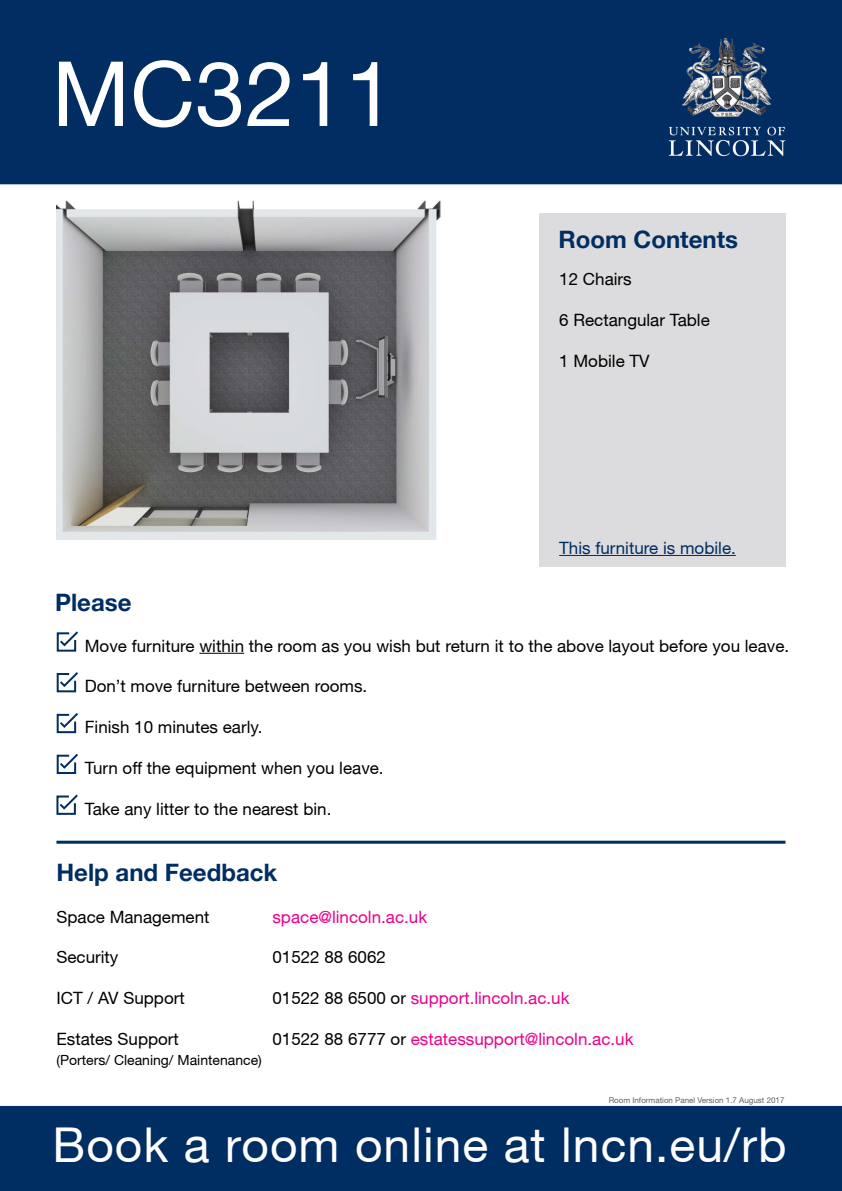
<style>
.page{position:relative;width:842px;height:1191px;background:#fff}
.page>*{position:absolute;margin:0;border:0;box-sizing:border-box;transform-origin:0 0}
.t1{font:90px "Helvetica Neue";color:#fff}
.t2{font:48px "Helvetica Neue";letter-spacing:.02em;color:#fff}
.t3{font:700 24px "Helvetica Neue";color:#002d62}
.t4{font:17px "Helvetica Neue";color:#000}
.t5{font:17px "Helvetica Neue";color:#ec008c}
.t6{font:17px "Helvetica Neue";color:#002d62}
.t7{font:14px "Helvetica Neue";color:#000}
.t8{font:8px "Helvetica Neue";color:#5e6168}
.s1{color:#000}
</style>
<div class="page">
<div style="left:539px;top:213px;width:246px;height:353px;background:#dcdcde"></div>
<div style="left:0;top:0;width:842px;height:184px;background:#012d62"></div>
<div style="left:0;top:1106px;width:842px;height:85px;background:#002d62"></div>
<img style="left:660px;top:29px;width:134px;height:135px">
<hr style="left:56px;top:840px;width:729px;height:3px;background:#002d62">
<hr style="left:199px;top:653px;width:45px;height:1px;background:#000">
<svg style="left:56px;top:631px;width:22px;height:21px"></svg>
<svg style="left:56px;top:672px;width:22px;height:21px"></svg>
<svg style="left:56px;top:713px;width:22px;height:21px"></svg>
<svg style="left:56px;top:753px;width:22px;height:21px"></svg>
<svg style="left:56px;top:794px;width:22px;height:21px"></svg>
<hr style="left:559px;top:555px;width:177px;height:1px;background:#002d62">
<img style="left:56px;top:200px;width:385px;height:339px">
<h1 class="t1" style="left:52px;top:40px;width:345px">MC3211</h1>
<h3 class="t3" style="left:55px;top:587px;width:78px">Please</h3>
<h3 class="t3" style="left:558px;top:225px;width:181px">Room Contents</h3>
<p class="t4" style="left:559px;top:269px;width:74px">12 Chairs</p>
<p class="t4" style="left:559px;top:310px;width:152px">6 Rectangular Table</p>
<p class="t4" style="left:559px;top:350px;width:92px">1 Mobile TV</p>
<p class="t6" style="left:559px;top:537px;width:178px">This furniture is mobile.</p>
<p class="t4" style="left:85px;top:635px;width:706px">Move furniture within the room as you wish but return it to the above layout before you leave.</p>
<p class="t4" style="left:85px;top:676px;width:284px">Don’t move furniture between rooms.</p>
<p class="t4" style="left:85px;top:717px;width:179px">Finish 10 minutes early.</p>
<p class="t4" style="left:85px;top:758px;width:300px">Turn off the equipment when you leave.</p>
<p class="t4" style="left:85px;top:798px;width:248px">Take any litter to the nearest bin.</p>
<h3 class="t3" style="left:56px;top:857px;width:222px">Help and Feedback</h3>
<p class="t4" style="left:56px;top:906px;width:155px">Space Management</p>
<p class="t5" style="left:272px;top:906px;width:156px">space@lincoln.ac.uk</p>
<p class="t4" style="left:56px;top:947px;width:64px">Security</p>
<p class="t4" style="left:272px;top:947px;width:115px">01522 88 6062</p>
<p class="t4" style="left:56px;top:988px;width:130px">ICT / AV Support</p>
<p class="t5" style="left:272px;top:988px;width:299px"><span class="s1">01522 88 6500 or</span> support.lincoln.ac.uk</p>
<p class="t4" style="left:56px;top:1028px;width:124px">Estates Support</p>
<p class="t5" style="left:272px;top:1028px;width:362px"><span class="s1">01522 88 6777 or</span> estatessupport@lincoln.ac.uk</p>
<p class="t7" style="left:56px;top:1052px;width:207px">(Porters/ Cleaning/ Maintenance)</p>
<p class="t8" style="left:609px;top:1095px;width:177px">Room Information Panel Version 1.7 August 2017</p>
<h2 class="t2" style="left:52px;top:1116px;width:736px">Book a room online at lncn.eu/rb</h2>
</div>
